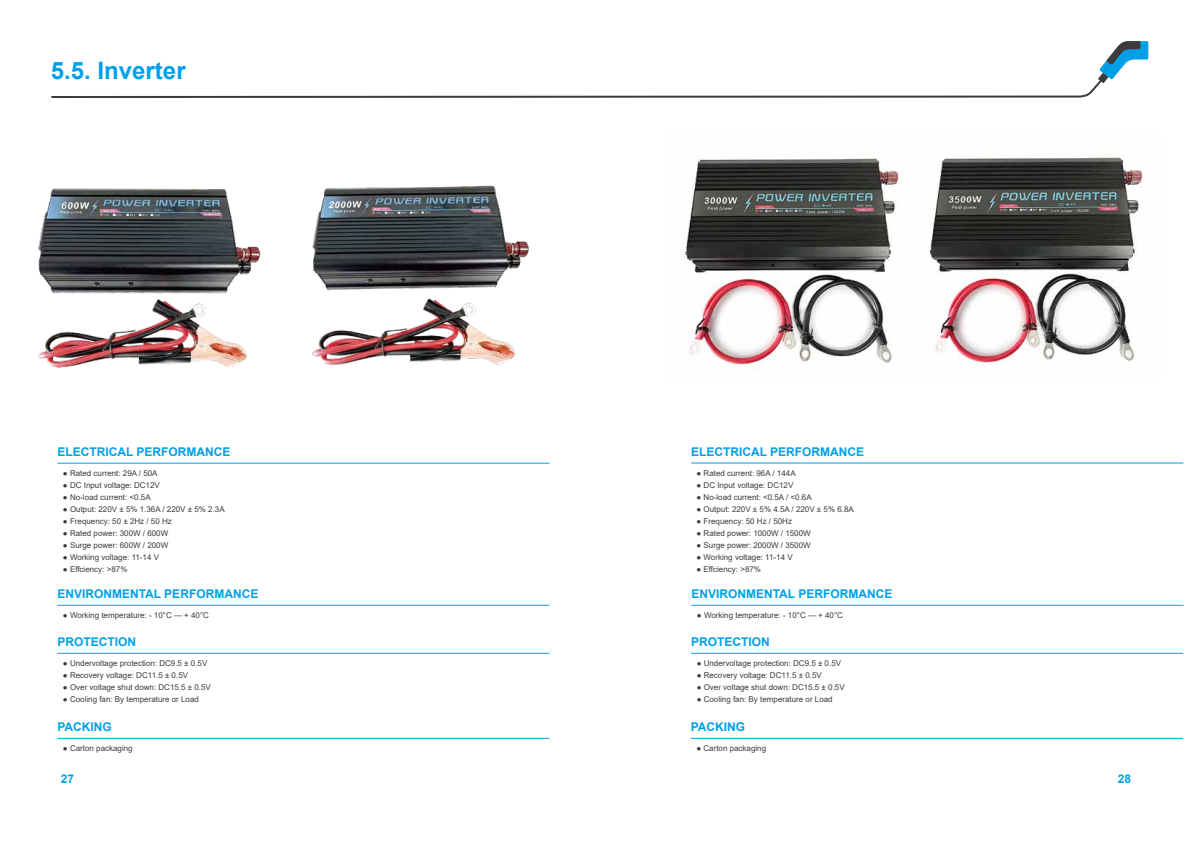
<style>
.page{position:relative;width:1191px;height:842px;background:#fff}
.page>*{position:absolute;margin:0;border:0;box-sizing:border-box;transform-origin:0 0}
.t1{font:700 24px "Arial";color:#00a0e9}
.t2{font:700 12px "Arial";color:#00a0e9}
.t3{font:8px "Arial";color:#3e3a39}
</style>
<div class="page">
<svg style="left:51px;top:41px;width:1097px;height:57px"></svg>
<hr style="left:57px;top:463px;width:492px;height:1px;background:#00a0e9">
<hr style="left:57px;top:605px;width:492px;height:1px;background:#00a0e9">
<hr style="left:691px;top:605px;width:492px;height:1px;background:#00a0e9">
<hr style="left:691px;top:462px;width:492px;height:1px;background:#00a0e9">
<hr style="left:57px;top:653px;width:492px;height:1px;background:#00a0e9">
<hr style="left:691px;top:653px;width:492px;height:1px;background:#00a0e9">
<hr style="left:57px;top:738px;width:492px;height:1px;background:#00a0e9">
<hr style="left:691px;top:738px;width:492px;height:1px;background:#00a0e9">
<img style="left:38px;top:188px;width:223px;height:180px">
<img style="left:312px;top:185px;width:217px;height:180px">
<img style="left:684px;top:158px;width:215px;height:213px">
<img style="left:929px;top:157px;width:214px;height:207px">
<h1 class="t1" style="left:51px;top:54px;width:136px">5.5. Inverter</h1>
<h2 class="t2" style="left:57px;top:443px;width:175px">ELECTRICAL PERFORMANCE</h2>
<h2 class="t2" style="left:691px;top:443px;width:175px">ELECTRICAL PERFORMANCE</h2>
<p class="t3" style="left:63px;top:467px;width:96px">● Rated current: 29A / 50A</p>
<p class="t3" style="left:63px;top:479px;width:98px">● DC Input voltage: DC12V</p>
<p class="t3" style="left:63px;top:491px;width:89px">● No-load current: &lt;0.5A</p>
<p class="t3" style="left:63px;top:503px;width:163px">● Output: 220V ± 5% 1.36A / 220V ± 5% 2.3A</p>
<p class="t3" style="left:63px;top:515px;width:110px">● Frequency: 50 ± 2Hz / 50 Hz</p>
<p class="t3" style="left:63px;top:527px;width:107px">● Rated power: 300W / 600W</p>
<p class="t3" style="left:63px;top:539px;width:107px">● Surge power: 600W / 200W</p>
<p class="t3" style="left:63px;top:551px;width:98px">● Working voltage: 11-14 V</p>
<p class="t3" style="left:63px;top:563px;width:66px">● Effciency: &gt;87%</p>
<p class="t3" style="left:696px;top:467px;width:101px">● Rated current: 96A / 144A</p>
<p class="t3" style="left:696px;top:479px;width:98px">● DC Input voltage: DC12V</p>
<p class="t3" style="left:696px;top:491px;width:117px">● No-load current: &lt;0.5A / &lt;0.6A</p>
<p class="t3" style="left:696px;top:503px;width:159px">● Output: 220V ± 5% 4.5A / 220V ± 5% 6.8A</p>
<p class="t3" style="left:696px;top:515px;width:97px">● Frequency: 50 Hz / 50Hz</p>
<p class="t3" style="left:696px;top:527px;width:116px">● Rated power: 1000W / 1500W</p>
<p class="t3" style="left:696px;top:539px;width:116px">● Surge power: 2000W / 3500W</p>
<p class="t3" style="left:696px;top:551px;width:98px">● Working voltage: 11-14 V</p>
<p class="t3" style="left:696px;top:563px;width:66px">● Effciency: &gt;87%</p>
<h2 class="t2" style="left:57px;top:585px;width:202px">ENVIRONMENTAL PERFORMANCE</h2>
<p class="t3" style="left:63px;top:610px;width:148px">● Working temperature: - 10°C — + 40°C</p>
<h2 class="t2" style="left:691px;top:585px;width:202px">ENVIRONMENTAL PERFORMANCE</h2>
<p class="t3" style="left:697px;top:610px;width:148px">● Working temperature: - 10°C — + 40°C</p>
<h2 class="t2" style="left:57px;top:633px;width:80px">PROTECTION</h2>
<p class="t3" style="left:63px;top:658px;width:146px">● Undervoltage protection: DC9.5 ± 0.5V</p>
<p class="t3" style="left:63px;top:670px;width:127px">● Recovery voltage: DC11.5 ± 0.5V</p>
<p class="t3" style="left:63px;top:682px;width:149px">● Over voltage shut down: DC15.5 ± 0.5V</p>
<p class="t3" style="left:63px;top:694px;width:138px">● Cooling fan: By temperature or Load</p>
<h2 class="t2" style="left:691px;top:633px;width:80px">PROTECTION</h2>
<p class="t3" style="left:696px;top:658px;width:146px">● Undervoltage protection: DC9.5 ± 0.5V</p>
<p class="t3" style="left:696px;top:670px;width:127px">● Recovery voltage: DC11.5 ± 0.5V</p>
<p class="t3" style="left:696px;top:682px;width:149px">● Over voltage shut down: DC15.5 ± 0.5V</p>
<p class="t3" style="left:696px;top:694px;width:138px">● Cooling fan: By temperature or Load</p>
<h2 class="t2" style="left:57px;top:718px;width:56px">PACKING</h2>
<p class="t3" style="left:63px;top:743px;width:71px">● Carton packaging</p>
<h2 class="t2" style="left:691px;top:718px;width:56px">PACKING</h2>
<p class="t3" style="left:696px;top:743px;width:71px">● Carton packaging</p>
<h2 class="t2" style="left:61px;top:770px;width:15px">27</h2>
<h2 class="t2" style="left:1117px;top:770px;width:15px">28</h2>
</div>
